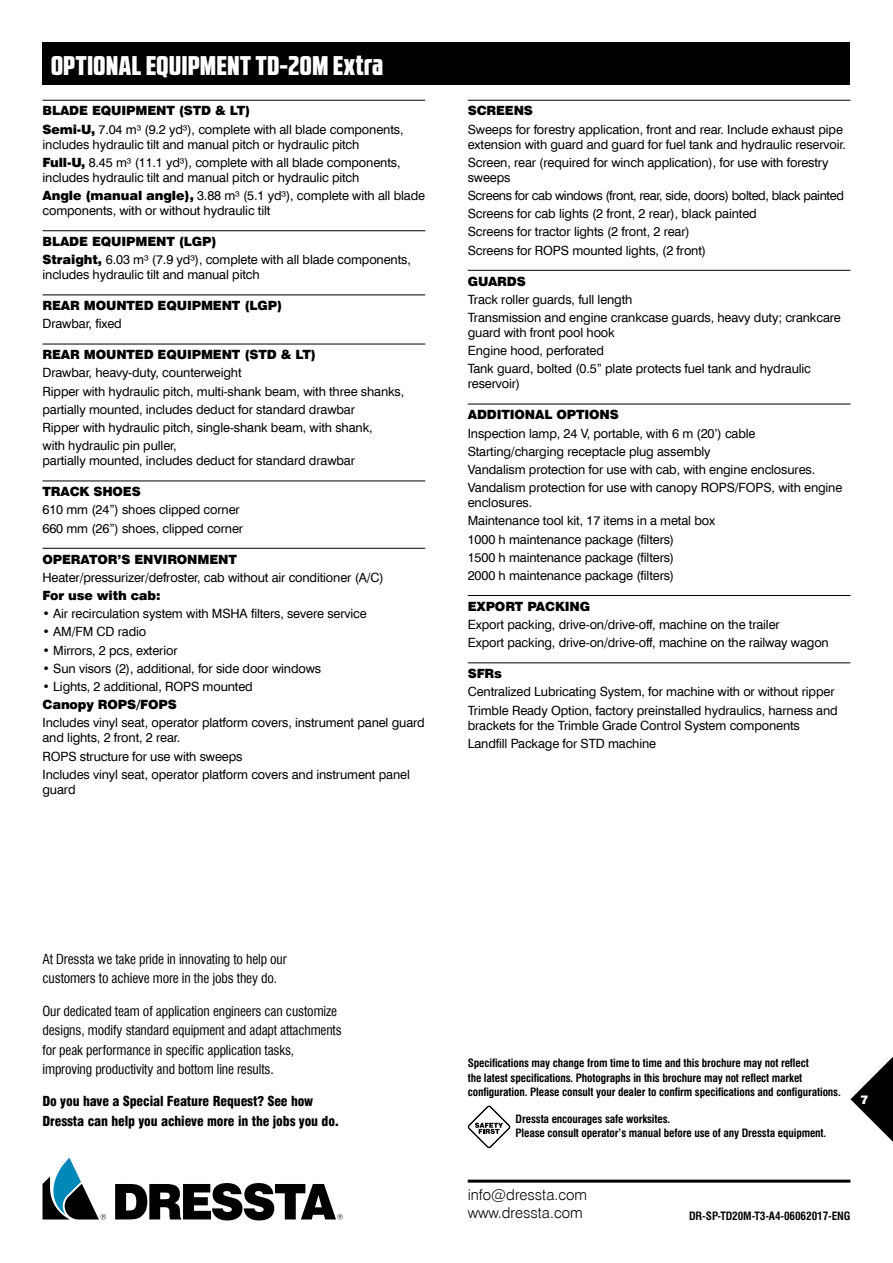
<style>
.page{position:relative;width:893px;height:1263px;background:#fff}
.page>*{position:absolute;margin:0;border:0;box-sizing:border-box;transform-origin:0 0}
.t1{font:27px "RB No 2.1 b Black DEMO";letter-spacing:.025em;color:#fff}
.t2{font:15px/18px "Swis 721 Lt EU";color:#000}
.t3{font:13.5px/19.5px "Swis 721 Cn EU";letter-spacing:-.01em;color:#000}
.t4{font:13.5px/19.5px "Swis 721 Blk Cn EU";letter-spacing:-.01em;color:#000}
.t5{font:12.75px/18.1px "Swis 721 EU";letter-spacing:-.01em;color:#000}
.t6{font:12.75px "Swis 721 Blk EU";letter-spacing:-.01em;color:#000}
.t7{font:12px "Swis 721 Blk EU";color:#fff}
.t8{font:700 11.25px/14.2px "Swis 721 Cn EU";letter-spacing:-.01em;color:#000}
.s1{font-family:"Swis 721 Blk EU"}
</style>
<div class="page">
<div style="left:43px;top:43px;width:807px;height:42px;background:#000"></div>
<hr style="left:43px;top:100px;width:382px;height:1px;background:#000">
<hr style="left:43px;top:230px;width:382px;height:1px;background:#000">
<hr style="left:43px;top:294px;width:382px;height:1px;background:#000">
<hr style="left:43px;top:344px;width:382px;height:1px;background:#000">
<hr style="left:43px;top:481px;width:382px;height:1px;background:#000">
<hr style="left:43px;top:548px;width:382px;height:1px;background:#000">
<hr style="left:468px;top:100px;width:382px;height:1px;background:#000">
<hr style="left:468px;top:270px;width:382px;height:1px;background:#000">
<hr style="left:468px;top:404px;width:382px;height:1px;background:#000">
<hr style="left:468px;top:595px;width:382px;height:1px;background:#000">
<hr style="left:468px;top:662px;width:382px;height:1px;background:#000">
<svg style="left:115px;top:1183px;width:228px;height:37px"></svg>
<svg style="left:43px;top:1158px;width:63px;height:61px"></svg>
<hr style="left:468px;top:1179px;width:382px;height:3px;background:#000">
<svg style="left:468px;top:1106px;width:42px;height:42px"></svg>
<svg style="left:850px;top:1057px;width:43px;height:85px"></svg>
<h1 class="t1" style="left:51px;top:54px;width:333px">OPTIONAL EQUIPMENT TD-20M Extra</h1>
<p class="t6" style="left:43px;top:103px;width:209px">BLADE EQUIPMENT (STD &amp; LT)</p>
<p class="t5" style="left:43px;top:122px;width:362px;line-height:15px"><span class="s1">Semi-U,</span> 7.04 m³ (9.2 yd³), complete with all blade components, includes hydraulic tilt and manual pitch or hydraulic pitch</p>
<p class="t5" style="left:43px;top:155px;width:359px;line-height:15px"><span class="s1">Full-U,</span> 8.45 m³ (11.1 yd³), complete with all blade components, includes hydraulic tilt and manual pitch or hydraulic pitch</p>
<p class="t5" style="left:43px;top:188px;width:384px;line-height:15px"><span class="s1">Angle (manual angle),</span> 3.88 m³ (5.1 yd³), complete with all blade components, with or without hydraulic tilt</p>
<p class="t6" style="left:43px;top:233px;width:176px">BLADE EQUIPMENT (LGP)</p>
<p class="t5" style="left:43px;top:253px;width:370px;line-height:15px"><span class="s1">Straight,</span> 6.03 m³ (7.9 yd³), complete with all blade components, includes hydraulic tilt and manual pitch</p>
<p class="t6" style="left:43px;top:297px;width:241px">REAR MOUNTED EQUIPMENT (LGP)</p>
<p class="t5" style="left:43px;top:315px;width:81px">Drawbar, fixed</p>
<p class="t6" style="left:43px;top:347px;width:275px">REAR MOUNTED EQUIPMENT (STD &amp; LT)</p>
<p class="t5" style="left:43px;top:364px;width:363px">Drawbar, heavy-duty, counterweight<br>Ripper with hydraulic pitch, multi-shank beam, with three shanks, partially mounted, includes deduct for standard drawbar<br>Ripper with hydraulic pitch, single-shank beam, with shank,<br>with hydraulic pin puller,</p>
<p class="t5" style="left:43px;top:452px;width:314px">partially mounted, includes deduct for standard drawbar</p>
<p class="t6" style="left:43px;top:483px;width:100px">TRACK SHOES</p>
<p class="t5" style="left:43px;top:501px;width:202px">610 mm (24”) shoes clipped corner<br>660 mm (26”) shoes, clipped corner</p>
<p class="t6" style="left:43px;top:551px;width:196px">OPERATOR’S ENVIRONMENT</p>
<p class="t5" style="left:43px;top:568px;width:343px">Heater/pressurizer/defroster, cab without air conditioner (A/C)</p>
<p class="t6" style="left:43px;top:587px;width:120px">For use with cab:</p>
<p class="t5" style="left:43px;top:605px;width:326px">• Air recirculation system with MSHA filters, severe service</p>
<p class="t5" style="left:43px;top:623px;width:105px">• AM/FM CD radio</p>
<p class="t5" style="left:43px;top:641px;width:137px">• Mirrors, 2 pcs, exterior</p>
<p class="t5" style="left:43px;top:659px;width:280px">• Sun visors (2), additional, for side door windows</p>
<p class="t5" style="left:43px;top:678px;width:212px">• Lights, 2 additional, ROPS mounted</p>
<p class="t6" style="left:43px;top:696px;width:136px">Canopy ROPS/FOPS</p>
<p class="t5" style="left:43px;top:716px;width:384px;line-height:15px">Includes vinyl seat, operator platform covers, instrument panel guard and lights, 2 front, 2 rear.</p>
<p class="t5" style="left:43px;top:747px;width:369px">ROPS structure for use with sweeps<br>Includes vinyl seat, operator platform covers and instrument panel</p>
<p class="t5" style="left:43px;top:780px;width:35px">guard</p>
<p class="t6" style="left:468px;top:103px;width:67px">SCREENS</p>
<p class="t5" style="left:468px;top:122px;width:380px;line-height:15px">Sweeps for forestry application, front and rear. Include exhaust pipe extension with guard and guard for fuel tank and hydraulic reservoir.</p>
<p class="t5" style="left:468px;top:155px;width:362px;line-height:15px">Screen, rear (required for winch application), for use with forestry sweeps</p>
<p class="t5" style="left:468px;top:187px;width:378px">Screens for cab windows (front, rear, side, doors) bolted, black painted Screens for cab lights (2 front, 2 rear), black painted<br>Screens for tractor lights (2 front, 2 rear)<br>Screens for ROPS mounted lights, (2 front)</p>
<p class="t6" style="left:468px;top:273px;width:60px">GUARDS</p>
<p class="t5" style="left:468px;top:291px;width:375px">Track roller guards, full length<br>Transmission and engine crankcase guards, heavy duty; crankcare</p>
<p class="t5" style="left:468px;top:324px;width:345px">guard with front pool hook<br>Engine hood, perforated<br>Tank guard, bolted (0.5” plate protects fuel tank and hydraulic</p>
<p class="t5" style="left:468px;top:375px;width:54px">reservoir)</p>
<p class="t6" style="left:468px;top:407px;width:153px">ADDITIONAL OPTIONS</p>
<p class="t5" style="left:468px;top:424px;width:376px">Inspection lamp, 24 V, portable, with 6 m (20’) cable Starting/charging receptacle plug assembly<br>Vandalism protection for use with cab, with engine enclosures.<br>Vandalism protection for use with canopy ROPS/FOPS, with engine</p>
<p class="t5" style="left:468px;top:494px;width:249px">enclosures.<br>Maintenance tool kit, 17 items in a metal box 1000 h maintenance package (filters)<br>1500 h maintenance package (filters)<br>2000 h maintenance package (filters)</p>
<p class="t6" style="left:468px;top:598px;width:124px">EXPORT PACKING</p>
<p class="t5" style="left:468px;top:616px;width:363px">Export packing, drive-on/drive-off, machine on the trailer<br>Export packing, drive-on/drive-off, machine on the railway wagon</p>
<p class="t6" style="left:468px;top:665px;width:36px">SFRs</p>
<p class="t5" style="left:468px;top:683px;width:371px">Centralized Lubricating System, for machine with or without ripper<br>Trimble Ready Option, factory preinstalled hydraulics, harness and</p>
<p class="t5" style="left:468px;top:716px;width:334px">brackets for the Trimble Grade Control System components<br>Landfill Package for STD machine</p>
<p class="t3" style="left:43px;top:949px;width:246px">At Dressta we take pride in innovating to help our customers to achieve more in the jobs they do.</p>
<p class="t3" style="left:43px;top:1001px;width:301px">Our dedicated team of application engineers can customize designs, modify standard equipment and adapt attachments for peak performance in specific application tasks, improving productivity and bottom line results.</p>
<p class="t4" style="left:43px;top:1092px;width:298px">Do you have a Special Feature Request? See how<br>Dressta can help you achieve more in the jobs you do.</p>
<p class="t7" style="left:861px;top:1092px;width:9px">7</p>
<p class="t8" style="left:468px;top:1056px;width:375px">Specifications may change from time to time and this brochure may not reflect<br>the latest specifications. Photographs in this brochure may not reflect market configuration. Please consult your dealer to confirm specifications and configurations.</p>
<p class="t8" style="left:516px;top:1112px;width:312px">Dressta encourages safe worksites.<br>Please consult operator’s manual before use of any Dressta equipment.</p>
<p class="t2" style="left:468px;top:1186px;width:121px">info@dressta.com www.dressta.com</p>
<p class="t8" style="left:689px;top:1210px;width:163px">DR-SP-TD20M-T3-A4-06062017-ENG</p>
</div>
